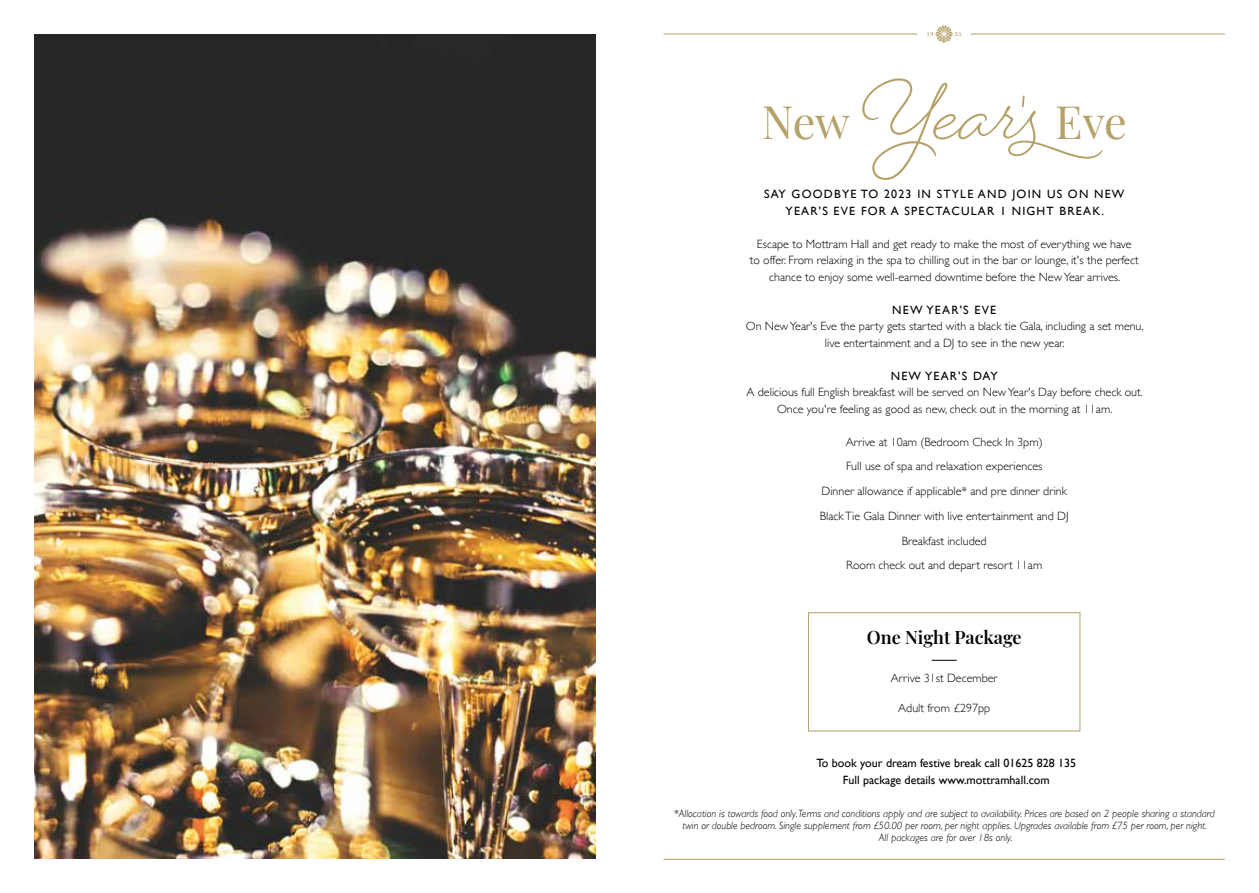
<style>
.page{position:relative;width:1259px;height:893px;background:#fff}
.page>*{position:absolute;margin:0;border:0;box-sizing:border-box;transform-origin:0 0}
.t1{font:45px "Playfair Display";letter-spacing:-.005em;color:#b4a269}
.t2{font:600 18px "Playfair Display";color:#000}
.t3{font:300 12px/24.8px "Gill Sans";color:#000;text-align:center}
.t4{font:12px/16.5px "Gill Sans";letter-spacing:.1em;color:#000;text-align:center}
.t5{font:12px/16.5px "Gill Sans";color:#000;text-align:center}
.t6{font:italic 300 10.5px/12px "Gill Sans";color:#000;text-align:center}
.s1{font-family:"Beloved Script";font-size:90px}
</style>
<div class="page">
<div style="left:808px;top:612px;width:272px;height:119px;border:1px solid #b4a269"></div>
<svg style="left:931px;top:660px;width:25px;height:1px"></svg>
<svg style="left:927px;top:25px;width:34px;height:18px"></svg>
<hr style="left:663px;top:34px;width:254px;height:1px;background:#b4a269">
<hr style="left:971px;top:34px;width:254px;height:1px;background:#b4a269">
<hr style="left:663px;top:859px;width:562px;height:1px;background:#b4a269">
<img style="left:34px;top:34px;width:561px;height:825px">
<h1 class="t1" style="left:761px;top:87px;width:367px">New <span class="s1">Years'</span> Eve</h1>
<p class="t4" style="left:764px;top:186px;width:362px">SAY GOODBYE TO 2023 IN STYLE AND JOIN US ON NEW<br>YEAR'S EVE FOR A SPECTACULAR 1 NIGHT BREAK.</p>
<p class="t3" style="left:750px;top:235px;width:390px;line-height:16.5px">Escape to Mottram Hall and get ready to make the most of everything we have<br>to offer. From relaxing in the spa to chilling out in the bar or lounge, it's the perfect chance to enjoy some well-earned downtime before the New Year arrives.</p>
<p class="t4" style="left:892px;top:301px;width:105px">NEW YEAR'S EVE</p>
<p class="t3" style="left:746px;top:317px;width:399px;line-height:16.5px">On New Year's Eve the party gets started with a black tie Gala, including a set menu, live entertainment and a DJ to see in the new year.</p>
<p class="t4" style="left:891px;top:367px;width:108px">NEW YEAR'S DAY</p>
<p class="t3" style="left:746px;top:383px;width:398px;line-height:16.5px">A delicious full English breakfast will be served on New Year's Day before check out.<br>Once you're feeling as good as new, check out in the morning at 11am.</p>
<p class="t3" style="left:820px;top:429px;width:250px">Arrive at 10am (Bedroom Check In 3pm)<br>Full use of spa and relaxation experiences<br>Dinner allowance if applicable* and pre dinner drink Black Tie Gala Dinner with live entertainment and DJ Breakfast included<br>Room check out and depart resort 11am</p>
<h2 class="t2" style="left:867px;top:623px;width:156px">One Night Package</h2>
<p class="t3" style="left:891px;top:665px;width:108px">Arrive 31st December</p>
<p class="t3" style="left:898px;top:695px;width:94px">Adult from £297pp</p>
<p class="t5" style="left:816px;top:755px;width:261px">To book your dream festive break call 01625 828 135<br>Full package details www.mottramhall.com</p>
<p class="t6" style="left:674px;top:807px;width:542px">*Allocation is towards food only. Terms and conditions apply and are subject to availability. Prices are based on 2 people sharing a standard twin or double bedroom. Single supplement from £50.00 per room, per night applies. Upgrades available from £75 per room, per night.<br>All packages are for over 18s only.</p>
</div>
